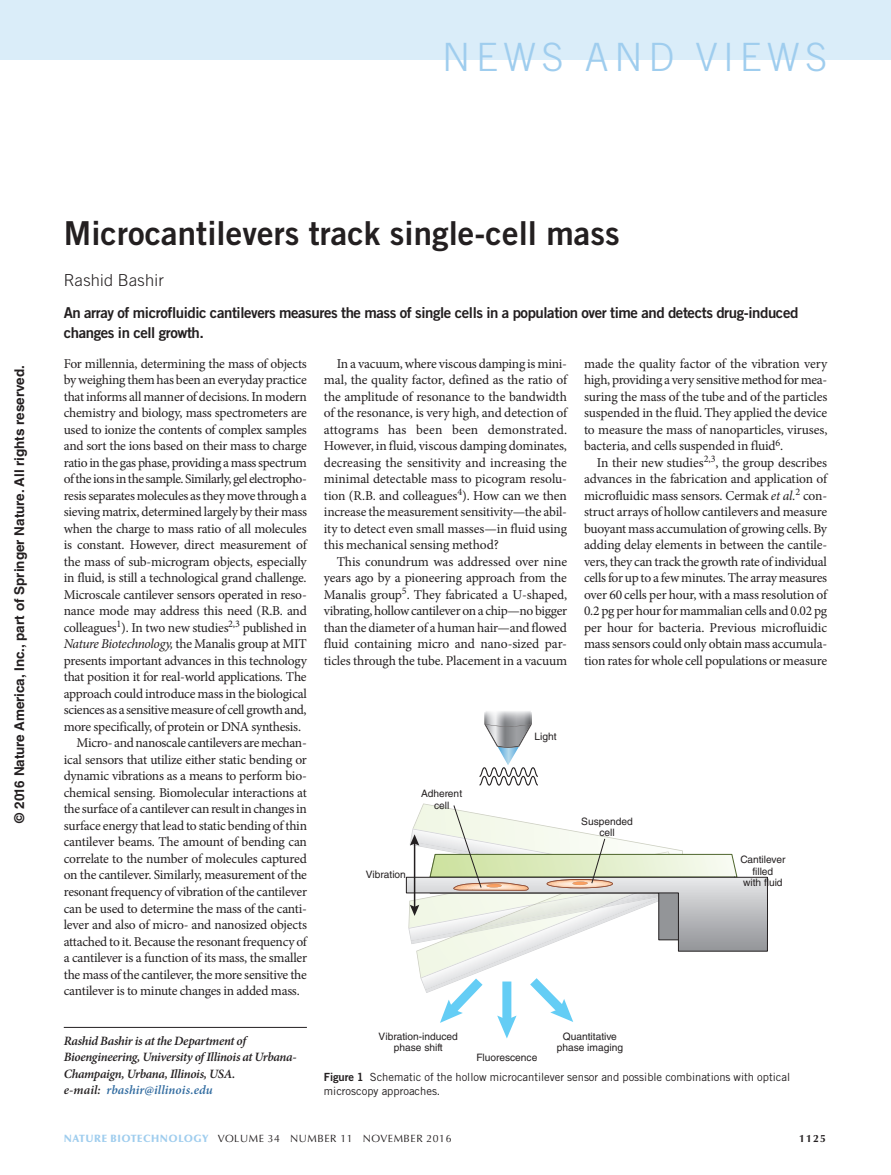
<style>
.page{position:relative;width:891px;height:1175px;background:#fff}
.page>*{position:absolute;margin:0;border:0;box-sizing:border-box;transform-origin:0 0}
.z-HEADER_lead{font:300 39px "Trade Gothic LT Std";letter-spacing:.145em;color:#9fcdee}
.HEAD_corr_n_v_persp{font:33px "Trade Gothic LT Std Bd 2";color:#231f20}
.AUTHOR_n_v{font:300 16.5px "Trade Gothic LT Std";letter-spacing:.01em;color:#231f20}
.INTRO{font:15px/19.5px "Trade Gothic LT Std Bd 2";letter-spacing:-.03em;color:#231f20}
.TEXT_body{font:13.5px/16.5px "Minion Pro";letter-spacing:-.01em;color:#231f20;text-align:justify}
.TEXT_first{font:13.5px/16.5px "Minion Pro";letter-spacing:-.025em;color:#231f20;text-align:justify}
.t1{font:700 13.5px "Helvetica LT Std";color:#231f20}
.ADDRESS_front{font:italic 600 12.75px/16.5px "Minion Pro";letter-spacing:-.02em;color:#231f20}
.CAPTION_rule{font:11.25px/13.5px "Trade Gothic LT Std";letter-spacing:-.005em;color:#231f20}
.t2{font:10.5px "Optima LT Std";letter-spacing:.05em;color:#231f20}
.t3{font:700 10.5px "Optima LT Std";color:#231f20}
.t4{font:10.2px/11.4px "Helvetica LT Std";color:#231f20;text-align:center}
.s1{font-style:italic}
.s2{color:#2f6a9f}
.s3{font-family:"Trade Gothic LT Std Bd 2"}
.s4{font-weight:900;color:#9fcdee}
</style>
<div class="page">
<hr style="left:64px;top:1027px;width:243px;height:1px;background:#231f20">
<img style="left:498px;top:748px;width:20px;height:17px">
<svg style="left:484px;top:711px;width:48px;height:37px"></svg>
<svg style="left:479px;top:767px;width:59px;height:19px"></svg>
<svg style="left:406px;top:803px;width:362px;height:235px"></svg>
<div style="left:0;top:0;width:891px;height:60px;background:#daedf9"></div>
<p class="z-HEADER_lead" style="left:442px;top:34px;width:386px">NEWS AND VIEWS</p>
<p class="t1" style="left:11px;top:822px;width:459px;rotate:-90deg">© 2016 Nature America, Inc., part of Springer Nature. All rights reserved.</p>
<p class="HEAD_corr_n_v_persp" style="left:64px;top:213px;width:558px">Microcantilevers track single-cell mass</p>
<p class="AUTHOR_n_v" style="left:64px;top:270px;width:102px">RASHID BASHIR</p>
<p class="INTRO" style="left:64px;top:303px;width:736px">An array of microfluidic cantilevers measures the mass of single cells in a population over time and detects drug-induced changes in cell growth.</p>
<p class="TEXT_first" style="left:64px;top:355px;width:245px">For millennia, determining the mass of objects by weighing them has been an everyday practice that informs all manner of decisions. In modern chemistry and biology, mass spectrometers are used to ionize the contents of complex samples and sort the ions based on their mass to charge ratio in the gas phase, providing a mass spectrum of the ions in the sample. Similarly, gel electropho&shy;resis separates molecules as they move through a sieving matrix, determined largely by their mass when the charge to mass ratio of all molecules is constant. However, direct measurement of the mass of sub-microgram objects, especially in fluid, is still a technological grand challenge.<br>Microscale cantilever sensors operated in reso&shy;nance mode may address this need (R.B. and colleagues<sup>1</sup>). In two new studies<sup>2,3</sup> published in <span class="s1">Nature Biotechnology,</span> the Manalis group at MIT presents important advances in this technology that position it for real-world applications. The approach could introduce mass in the biological sciences as a sensitive measure of cell growth and, more specifically, of protein or DNA synthesis.</p>
<p class="TEXT_body" style="left:64px;top:735px;width:245px;text-indent:13px">Micro- and nanoscale cantilevers are mechan&shy;ical sensors that utilize either static bending or dynamic vibrations as a means to perform bio&shy;chemical sensing. Biomolecular interactions at the surface of a cantilever can result in changes in surface energy that lead to static bending of thin cantilever beams. The amount of bending can correlate to the number of molecules captured on the cantilever. Similarly, measurement of the resonant frequency of vibration of the cantilever can be used to determine the mass of the canti&shy;lever and also of micro- and nanosized objects attached to it. Because the resonant frequency of a cantilever is a function of its mass, the smaller the mass of the cantilever, the more sensitive the cantilever is to minute changes in added mass.</p>
<p class="ADDRESS_front" style="left:64px;top:1032px;width:235px">Rashid Bashir is at the Department of Bioengineering, University of Illinois at Urbana-Champaign, Urbana, Illinois, USA.<br>e-mail: <span class="s2">rbashir@illinois.edu</span></p>
<p class="TEXT_body" style="left:324px;top:355px;width:245px;text-indent:13px">In a vacuum, where viscous damping is mini&shy;mal, the quality factor, defined as the ratio of the amplitude of resonance to the bandwidth of the resonance, is very high, and detection of attograms has been been demonstrated.<br>However, in fluid, viscous damping dominates, decreasing the sensitivity and increasing the minimal detectable mass to picogram resolu&shy;tion (R.B. and colleagues<sup>4</sup>). How can we then increase the measurement sensitivity—the abil&shy;ity to detect even small masses—in fluid using this mechanical sensing method?</p>
<p class="TEXT_body" style="left:324px;top:553px;width:245px;text-indent:13px">This conundrum was addressed over nine years ago by a pioneering approach from the Manalis group<sup>5</sup>. They fabricated a U-shaped, vibrating, hollow cantilever on a chip—no bigger than the diameter of a human hair—and flowed fluid containing micro and nano-sized par&shy;ticles through the tube. Placement in a vacuum</p>
<p class="TEXT_body" style="left:584px;top:355px;width:245px">made the quality factor of the vibration very high, providing a very sensitive method for mea&shy;suring the mass of the tube and of the particles suspended in the fluid. They applied the device to measure the mass of nanoparticles, viruses, bacteria, and cells suspended in fluid<sup>6</sup>.</p>
<p class="TEXT_body" style="left:584px;top:454px;width:245px;text-indent:13px">In their new studies<sup>2,3</sup>, the group describes advances in the fabrication and application of microfluidic mass sensors. Cermak <span class="s1">et al.</span><sup>2</sup> con&shy;struct arrays of hollow cantilevers and measure buoyant mass accumulation of growing cells. By adding delay elements in between the cantile&shy;vers, they can track the growth rate of individual cells for up to a few minutes. The array measures over 60 cells per hour, with a mass resolution of 0.2 pg per hour for mammalian cells and 0.02 pg per hour for bacteria. Previous microfluidic mass sensors could only obtain mass accumula&shy;tion rates for whole cell populations or measure</p>
<p class="t4" style="left:421px;top:787px;width:42px">Adherent cell</p>
<p class="t4" style="left:366px;top:869px;width:42px">Vibration</p>
<p class="t4" style="left:534px;top:730px;width:24px">Light</p>
<p class="t4" style="left:581px;top:815px;width:53px">Suspended cell</p>
<p class="t4" style="left:740px;top:853px;width:47px">Cantilever filled<br>with fluid</p>
<p class="t4" style="left:379px;top:1030px;width:81px">Vibration-induced phase shift</p>
<p class="t4" style="left:476px;top:1051px;width:63px">Fluorescence</p>
<p class="t4" style="left:557px;top:1030px;width:68px">Quantitative phase imaging</p>
<p class="CAPTION_rule" style="left:324px;top:1070px;width:468px"><span class="s3">Figure 1</span> Schematic of the hollow microcantilever sensor and possible combinations with optical microscopy approaches.</p>
<p class="t2" style="left:64px;top:1132px;width:389px"><span class="s4">NATURE BIOTECHNOLOGY</span> VOLUME 34 NUMBER 11 NOVEMBER 2016</p>
<p class="t3" style="left:799px;top:1132px;width:28px">1125</p>
</div>
